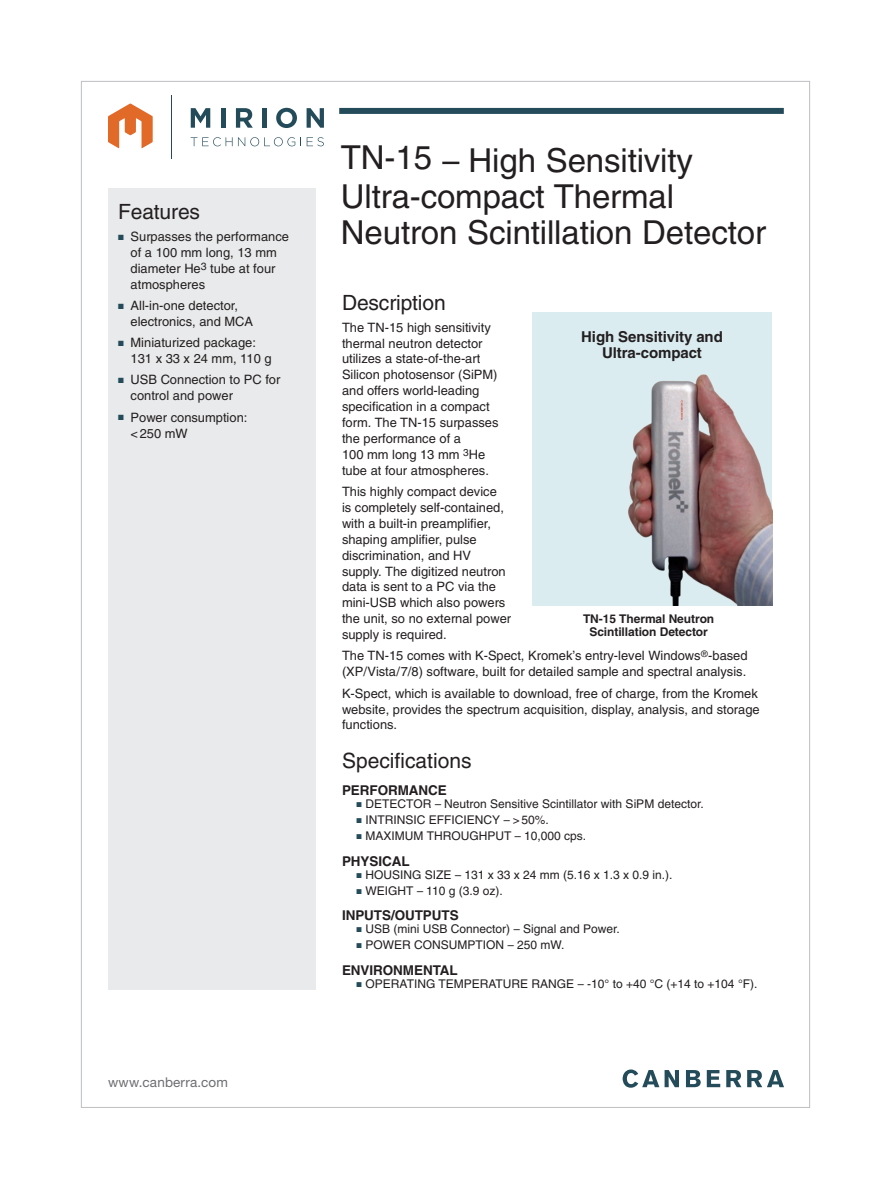
<style>
.page{position:relative;width:891px;height:1188px;background:#fff}
.page>*{position:absolute;margin:0;border:0;box-sizing:border-box;transform-origin:0 0}
.Main_Head{font:33px/36px "Helvetica";letter-spacing:-.005em;color:#231f20}
.Heads_for_Features{font:21px "Helvetica";letter-spacing:-.005em;color:#231f20}
.Body_Text{font:21px "Helvetica";color:#231f20}
.t1{font:700 15px/15.8px "Helvetica";letter-spacing:-.005em;color:#231f20;text-align:center}
.Body_Text_Subhead{font:700 13.5px "Helvetica";letter-spacing:-.005em;color:#231f20}
.t2{font:13.5px "Helvetica Neue";letter-spacing:.015em;color:#6c6d70}
.Body_Text-2{font:12.9px/15.9px "Helvetica";color:#231f20}
.Body_Text_With_Bulle{font:12.9px/15.9px "Helvetica";color:#231f20}
.Specifications_Body{font:12px "Helvetica";color:#231f20}
.t3{font:700 12px/13.5px "Helvetica";letter-spacing:-.005em;color:#231f20;text-align:center}
.s1{color:#244b59}
</style>
<div class="page">
<div style="left:108px;top:188px;width:208px;height:801px;background:#e9eaeb"></div>
<div style="left:339px;top:108px;width:445px;height:6px;background:#244b59"></div>
<div style="left:532px;top:312px;width:239px;height:293px;background:#dbecf1"></div>
<img style="left:608px;top:369px;width:164px;height:237px">
<hr style="left:171px;top:95px;width:1px;height:64px;background:#244b59">
<svg style="left:191px;top:137px;width:104px;height:9px"></svg>
<svg style="left:306px;top:137px;width:18px;height:9px"></svg>
<svg style="left:191px;top:108px;width:19px;height:20px"></svg>
<hr style="left:221px;top:108px;width:4px;height:20px;background:#244b59">
<svg style="left:236px;top:108px;width:17px;height:20px"></svg>
<hr style="left:262px;top:108px;width:4px;height:20px;background:#244b59">
<svg style="left:276px;top:108px;width:21px;height:20px"></svg>
<svg style="left:307px;top:108px;width:17px;height:20px"></svg>
<svg style="left:108px;top:104px;width:45px;height:44px"></svg>
<svg style="left:623px;top:1069px;width:161px;height:19px"></svg>
<p class="Heads_for_Features" style="left:118px;top:200px;width:83px">Features</p>
<p class="Body_Text_With_Bulle" style="left:131px;top:229px;width:160px;text-indent:-12px"><span class="s1">■</span> Surpasses the performance of a 100 mm long, 13 mm diameter He<sup>3</sup> tube at four atmospheres</p>
<p class="Body_Text_With_Bulle" style="left:131px;top:298px;width:124px;text-indent:-12px"><span class="s1">■</span> All-in-one detector, electronics, and MCA</p>
<p class="Body_Text_With_Bulle" style="left:131px;top:335px;width:143px;text-indent:-12px"><span class="s1">■</span> Miniaturized package:<br>131 x 33 x 24 mm, 110 g</p>
<p class="Body_Text_With_Bulle" style="left:131px;top:372px;width:151px;text-indent:-12px"><span class="s1">■</span> USB Connection to PC for control and power</p>
<p class="Body_Text_With_Bulle" style="left:131px;top:409px;width:118px;text-indent:-12px"><span class="s1">■</span> Power consumption: &lt;250 mW</p>
<p class="t2" style="left:108px;top:1074px;width:121px">www.canberra.com</p>
<p class="Main_Head" style="left:341px;top:143px;width:427px">TN-15 – High Sensitivity<br>Ultra-compact Thermal<br>Neutron Scintillation Detector</p>
<p class="Heads_for_Features" style="left:342px;top:290px;width:105px">Description</p>
<p class="Body_Text-2" style="left:342px;top:319px;width:158px">The TN-15 high sensitivity thermal neutron detector utilizes a state-of-the-art<br>Silicon photosensor (SiPM) and offers world-leading specification in a compact form. The TN-15 surpasses the performance of a<br>100 mm long 13 mm <sup>3</sup>He tube at four atmospheres.</p>
<p class="Body_Text-2" style="left:342px;top:484px;width:171px">This highly compact device<br>is completely self-contained, with a built-in preamplifier, shaping amplifier, pulse discrimination, and HV supply. The digitized neutron data is sent to a PC via the mini-USB which also powers the unit, so no external power supply is required.</p>
<p class="Body_Text-2" style="left:342px;top:648px;width:407px">The TN-15 comes with K-Spect, Kromek’s entry-level Windows<sup>®</sup>-based (XP/Vista/7/8) software, built for detailed sample and spectral analysis.</p>
<p class="Body_Text-2" style="left:342px;top:685px;width:419px">K-Spect, which is available to download, free of charge, from the Kromek website, provides the spectrum acquisition, display, analysis, and storage functions.</p>
<p class="Body_Text" style="left:342px;top:749px;width:131px">Specifications</p>
<p class="Body_Text_Subhead" style="left:342px;top:782px;width:106px">PERFORMANCE</p>
<p class="Specifications_Body" style="left:357px;top:797px;width:349px"><span class="s1">■</span> DETECTOR – Neutron Sensitive Scintillator with SiPM detector.</p>
<p class="Specifications_Body" style="left:357px;top:813px;width:194px"><span class="s1">■</span> INTRINSIC EFFICIENCY – &gt;50%.</p>
<p class="Specifications_Body" style="left:357px;top:829px;width:231px"><span class="s1">■</span> MAXIMUM THROUGHPUT – 10,000 cps.</p>
<p class="Body_Text_Subhead" style="left:342px;top:853px;width:69px">PHYSICAL</p>
<p class="Specifications_Body" style="left:357px;top:867px;width:317px"><span class="s1">■</span> HOUSING SIZE – 131 x 33 x 24 mm (5.16 x 1.3 x 0.9 in.).</p>
<p class="Specifications_Body" style="left:357px;top:883px;width:148px"><span class="s1">■</span> WEIGHT – 110 g (3.9 oz).</p>
<p class="Body_Text_Subhead" style="left:342px;top:907px;width:118px">INPUTS/OUTPUTS</p>
<p class="Specifications_Body" style="left:357px;top:922px;width:265px"><span class="s1">■</span> USB (mini USB Connector) – Signal and Power.</p>
<p class="Specifications_Body" style="left:357px;top:938px;width:209px"><span class="s1">■</span> POWER CONSUMPTION – 250 mW.</p>
<p class="Body_Text_Subhead" style="left:342px;top:962px;width:117px">ENVIRONMENTAL</p>
<p class="Specifications_Body" style="left:357px;top:977px;width:402px"><span class="s1">■</span> OPERATING TEMPERATURE RANGE – -10° to +40 °C (+14 to +104 °F).</p>
<p class="t1" style="left:581px;top:329px;width:143px">High Sensitivity and<br>Ultra-compact</p>
<p class="t3" style="left:583px;top:612px;width:133px">TN-15 Thermal Neutron<br>Scintillation Detector</p>
</div>
